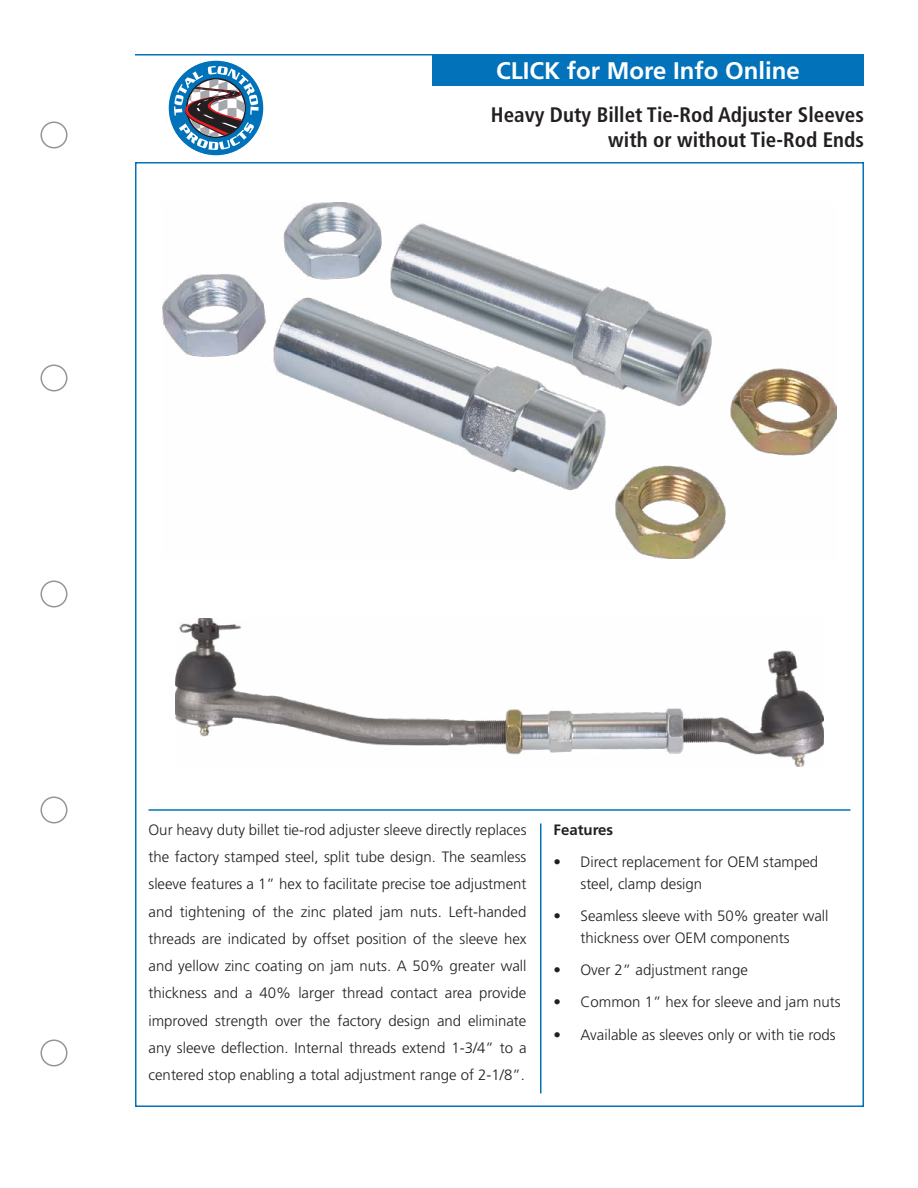
<style>
.page{position:relative;width:918px;height:1188px;background:#fff}
.page>*{position:absolute;margin:0;border:0;box-sizing:border-box;transform-origin:0 0}
.t1{font:700 24px "Frutiger LT Std";color:#fff}
.t2{font:700 condensed 21px/25.2px "Frutiger LT Std";color:#231f20;text-align:right}
.t3{font:300 15px/27.3px "Frutiger LT Std";color:#231f20}
.t4{font:700 15px "Frutiger LT Std";color:#231f20}
</style>
<div class="page">
<div style="left:40px;top:1039px;width:28px;height:27px;border:2px solid #939598;border-radius:50%"></div>
<div style="left:40px;top:364px;width:28px;height:27px;border:2px solid #939598;border-radius:50%"></div>
<div style="left:40px;top:580px;width:28px;height:27px;border:2px solid #939598;border-radius:50%"></div>
<div style="left:40px;top:796px;width:28px;height:27px;border:2px solid #939598;border-radius:50%"></div>
<div style="left:40px;top:121px;width:28px;height:27px;border:2px solid #939598;border-radius:50%"></div>
<div style="left:169px;top:61px;width:94px;height:94px;background:#0072ba;border-radius:50%"></div>
<svg style="left:174px;top:66px;width:85px;height:84px"></svg>
<hr style="left:135px;top:54px;width:729px;height:2px;background:#0272ba">
<hr style="left:148px;top:809px;width:702px;height:2px;background:#0272ba">
<hr style="left:540px;top:824px;width:2px;height:270px;background:#0272ba">
<img style="left:162px;top:202px;width:675px;height:357px">
<img style="left:176px;top:618px;width:648px;height:148px">
<div style="left:432px;top:54px;width:432px;height:32px;background:#0272ba"></div>
<h1 class="t1" style="left:496px;top:56px;width:305px">CLICK for More Info Online</h1>
<h2 class="t2" style="left:491px;top:102px;width:375px">Heavy Duty Billet Tie-Rod Adjuster Sleeves with or without Tie-Rod Ends</h2>
<p class="t3" style="left:148px;top:816px;width:380px;text-align:justify">Our heavy duty billet tie-rod adjuster sleeve directly replaces the factory stamped steel, split tube design. The seamless sleeve features a 1” hex to facilitate precise toe adjustment and tightening of the zinc plated jam nuts. Left-handed threads are indicated by offset position of the sleeve hex and yellow zinc coating on jam nuts. A 50% greater wall thickness and a 40% larger thread contact area provide improved strength over the factory design and eliminate any sleeve deflection. Internal threads extend 1-3/4” to a centered stop enabling a total adjustment range of 2-1/8”.</p>
<p class="t4" style="left:554px;top:821px;width:61px">Features</p>
<p class="t3" style="left:580px;top:851px;width:239px;line-height:21.6px;text-indent:-27px">• Direct replacement for OEM stamped steel, clamp design</p>
<p class="t3" style="left:580px;top:905px;width:250px;line-height:21.6px;text-indent:-27px">• Seamless sleeve with 50% greater wall thickness over OEM components</p>
<p class="t3" style="left:554px;top:956px;width:196px">• Over 2” adjustment range</p>
<p class="t3" style="left:554px;top:989px;width:289px">• Common 1” hex for sleeve and jam nuts</p>
<p class="t3" style="left:554px;top:1021px;width:284px">• Available as sleeves only or with tie rods</p>
</div>
